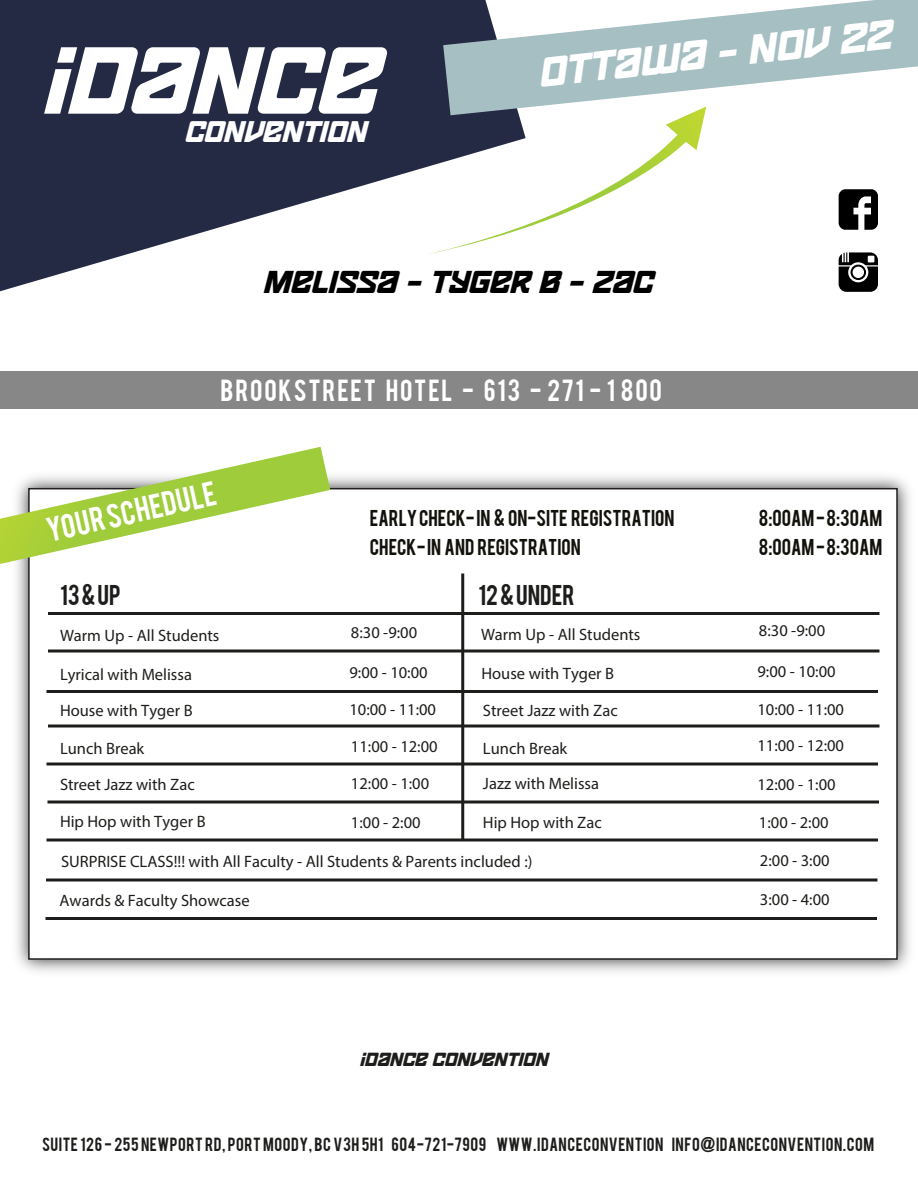
<style>
.page{position:relative;width:918px;height:1188px;background:#fff}
.page>*{position:absolute;margin:0;border:0;box-sizing:border-box;transform-origin:0 0}
.t1{font:90px "HOUSE3009 Spaceport";color:#fff}
.t2{font:42px "HOUSE3009 Spaceport";color:#fff}
.t3{font:39px "HOUSE3009 Spaceport";color:#fff}
.t4{font:30px "HOUSE3009 Spaceport";color:#000}
.t5{font:28.2px "HOUSE3009 Spaceport";color:#fff}
.t6{font:27px "Bebas";color:#fff}
.t7{font:24px "Bebas";letter-spacing:.075em;color:#fff}
.t8{font:22.5px "Bebas";color:#1d1d1b}
.t9{font:18px/28.3px "Bebas";color:#12110c}
.t10{font:18px "HOUSE3009 Spaceport";color:#1d1d1b}
.t11{font:16.5px/36.3px "Myriad Pro";color:#1d1d1b}
.t12{font:16.5px/36.3px "Myriad Pro";color:#1e1e1c}
.t13{font:15px "Bebas";letter-spacing:.035em;color:#1d1d1b}
</style>
<div class="page">
<img style="left:16px;top:476px;width:894px;height:496px">
<div style="left:28px;top:488px;width:870px;height:472px;background:#fff;border:2px solid #231f20"></div>
<hr style="left:48px;top:612px;width:832px;height:3px;background:#1d1d1b">
<hr style="left:48px;top:650px;width:832px;height:2px;background:#1d1d1b">
<hr style="left:48px;top:801px;width:831px;height:3px;background:#1d1d1b">
<svg style="left:46px;top:838px;width:832px;height:4px;fill:#8d8d8c"></svg>
<svg style="left:48px;top:724px;width:832px;height:4px"></svg>
<hr style="left:46px;top:762px;width:832px;height:3px;background:#1d1d1b">
<hr style="left:461px;top:573px;width:3px;height:267px;background:#1d1d1b">
<hr style="left:46px;top:690px;width:832px;height:3px;background:#1d1d1b">
<svg style="left:0;top:0;width:443px;height:291px;fill:#242a44"></svg>
<svg style="left:443px;top:0;width:475px;height:108px;fill:#a6bfc2"></svg>
<div style="left:0;top:371px;width:918px;height:38px;background:#878787"></div>
<svg style="left:417px;top:107px;width:289px;height:149px"></svg>
<svg style="left:0;top:447px;width:330px;height:117px"></svg>
<hr style="left:46px;top:879px;width:832px;height:3px;background:#1d1d1b">
<hr style="left:45px;top:917px;width:832px;height:3px;background:#1d1d1b">
<svg style="left:839px;top:252px;width:39px;height:40px"></svg>
<svg style="left:839px;top:189px;width:39px;height:41px"></svg>
<h1 class="t1" style="left:45px;top:23px;width:336px">IDANCE</h1>
<h3 class="t5" style="left:186px;top:114px;width:183px">CONVENTION</h3>
<h3 class="t3" style="left:537px;top:47px;width:356px;rotate:-6deg">OTTAWA - NOV 22</h3>
<h2 class="t2" style="left:511px;top:47px;width:209px;rotate:-7deg">WINNIPEG</h2>
<h3 class="t4" style="left:264px;top:262px;width:391px">MELISSA - TYGER B - ZAC</h3>
<h3 class="t7" style="left:221px;top:372px;width:443px">BROOKSTREET HOTEL - 613 - 271 - 1 800</h3>
<h3 class="t6" style="left:43px;top:510px;width:174px;rotate:-12deg">YOUR SCHEDULE</h3>
<p class="t9" style="left:370px;top:503px;width:306px">EARLY CHECK- IN &amp; ON-SITE REGISTRATION<br>CHECK- IN AND REGISTRATION</p>
<p class="t9" style="left:759px;top:503px;width:125px">8:00AM - 8:30AM<br>8:00AM - 8:30AM</p>
<h3 class="t8" style="left:60px;top:578px;width:62px">13 &amp; UP</h3>
<h3 class="t8" style="left:478px;top:578px;width:98px">12 &amp; UNDER</h3>
<p class="t12" style="left:60px;top:617px;width:161px">Warm Up - All Students</p>
<p class="t12" style="left:60px;top:656px;width:134px">Lyrical with Melissa<br>House with Tyger B</p>
<p class="t12" style="left:60px;top:730px;width:136px">Lunch Break<br>Street Jazz with Zac</p>
<p class="t11" style="left:351px;top:615px;width:68px">8:30 -9:00</p>
<p class="t12" style="left:481px;top:616px;width:161px">Warm Up - All Students</p>
<p class="t11" style="left:349px;top:654px;width:80px">9:00 - 10:00</p>
<p class="t11" style="left:349px;top:691px;width:90px">10:00 - 11:00<br>11:00 - 12:00</p>
<p class="t11" style="left:351px;top:765px;width:80px">12:00 - 1:00</p>
<p class="t12" style="left:481px;top:655px;width:134px">House with Tyger B</p>
<p class="t12" style="left:483px;top:693px;width:136px">Street Jazz with Zac</p>
<p class="t12" style="left:483px;top:731px;width:118px;line-height:34.8px">Lunch Break<br>Jazz with Melissa</p>
<p class="t11" style="left:759px;top:612px;width:68px">8:30 -9:00</p>
<p class="t11" style="left:757px;top:653px;width:80px">9:00 - 10:00</p>
<p class="t11" style="left:757px;top:691px;width:88px">10:00 - 11:00<br>11:00 - 12:00</p>
<p class="t11" style="left:757px;top:766px;width:80px">12:00 - 1:00</p>
<p class="t12" style="left:60px;top:803px;width:147px">Hip Hop with Tyger B</p>
<p class="t11" style="left:351px;top:804px;width:71px">1:00 - 2:00</p>
<p class="t12" style="left:483px;top:804px;width:120px">Hip Hop with Zac</p>
<p class="t11" style="left:759px;top:804px;width:71px">1:00 - 2:00</p>
<p class="t11" style="left:61px;top:843px;width:473px">SURPRISE CLASS!!! with All Faculty - All Students &amp; Parents included :)</p>
<p class="t11" style="left:760px;top:842px;width:71px">2:00 - 3:00</p>
<p class="t11" style="left:59px;top:883px;width:192px">Awards &amp; Faculty Showcase</p>
<p class="t11" style="left:760px;top:881px;width:71px">3:00 - 4:00</p>
<p class="t10" style="left:361px;top:1048px;width:189px">IDANCE CONVENTION</p>
<p class="t13" style="left:42px;top:1134px;width:834px">SUITE 126 - 255 NEWPORT RD, PORT MOODY, BC V3H 5H1 604-721-7909 WWW.IDANCECONVENTION INFO@IDANCECONVENTION.COM</p>
</div>
